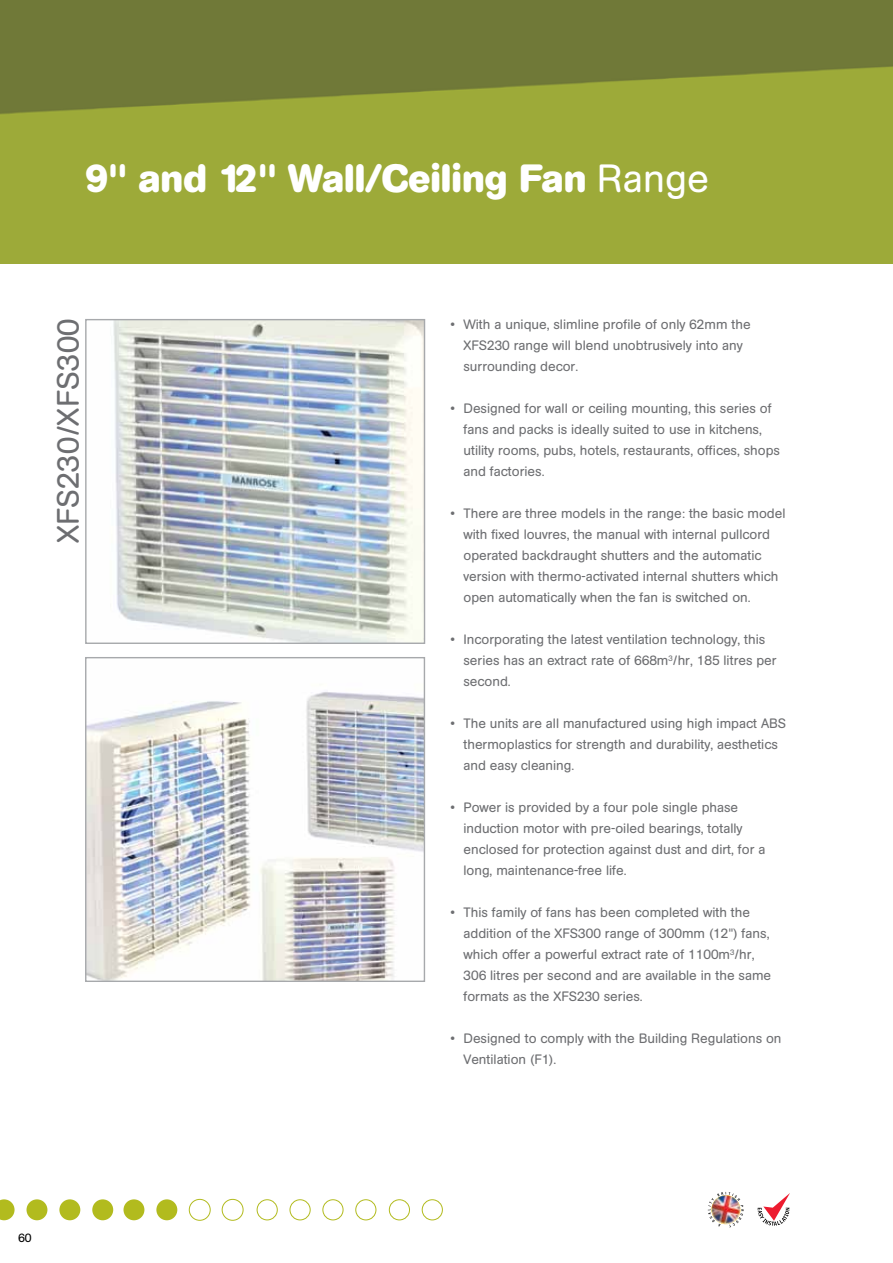
<style>
.page{position:relative;width:893px;height:1263px;background:#fff}
.page>*{position:absolute;margin:0;border:0;box-sizing:border-box;transform-origin:0 0}
.t1{font:700 39px "AG Book Rounded";color:#fff}
.t2{font:30.6px "AG Book Rounded";color:#6d6e71}
.t3{font:13.5px/21px "AG Book Rounded";color:#6d6e71}
.t4{font:12px "AG Book Rounded";color:#000}
.s1{font-weight:400}
</style>
<div class="page">
<svg style="left:708px;top:1192px;width:36px;height:35px"></svg>
<img style="left:710px;top:1195px;width:31px;height:30px">
<svg style="left:758px;top:1193px;width:32px;height:33px"></svg>
<div style="left:123px;top:1199px;width:21px;height:21px;background:#b2bb1e;border-radius:50%"></div>
<div style="left:156px;top:1199px;width:21px;height:21px;background:#b2bb1e;border-radius:50%"></div>
<div style="left:189px;top:1199px;width:22px;height:22px;border:1px solid #b2bb1e;border-radius:50%"></div>
<div style="left:222px;top:1199px;width:21px;height:22px;border:1px solid #b2bb1e;border-radius:50%"></div>
<div style="left:257px;top:1199px;width:21px;height:21px;border:1px solid #b2bb1e;border-radius:50%"></div>
<div style="left:290px;top:1199px;width:21px;height:21px;border:1px solid #b2bb1e;border-radius:50%"></div>
<div style="left:322px;top:1199px;width:21px;height:21px;border:1px solid #b2bb1e;border-radius:50%"></div>
<div style="left:355px;top:1199px;width:21px;height:21px;border:1px solid #b2bb1e;border-radius:50%"></div>
<svg style="left:0;top:1199px;width:15px;height:21px"></svg>
<div style="left:27px;top:1199px;width:20px;height:21px;background:#b2bb1e;border-radius:50%"></div>
<div style="left:59px;top:1199px;width:21px;height:21px;background:#b2bb1e;border-radius:50%"></div>
<div style="left:92px;top:1199px;width:21px;height:21px;background:#b2bb1e;border-radius:50%"></div>
<div style="left:389px;top:1199px;width:21px;height:21px;border:1px solid #b2bb1e;border-radius:50%"></div>
<div style="left:422px;top:1199px;width:21px;height:21px;border:1px solid #b2bb1e;border-radius:50%"></div>
<img style="left:0;top:0;width:893px;height:263px">
<img style="left:113px;top:321px;width:310px;height:321px">
<div style="left:85px;top:319px;width:340px;height:325px;border:1px solid #a7a9ac"></div>
<img style="left:87px;top:692px;width:336px;height:288px">
<div style="left:85px;top:657px;width:340px;height:325px;border:1px solid #a7a9ac"></div>
<h1 class="t1" style="left:85px;top:156px;width:625px">9" and 12" Wall/Ceiling Fan <span class="s1">Range</span></h1>
<h2 class="t2" style="left:51px;top:543px;width:226px;rotate:-90deg">XFS230/XFS300</h2>
<p class="t3" style="left:463px;top:314px;width:289px;text-indent:-13px">• With a unique, slimline profile of only 62mm the<br>XFS230 range will blend unobtrusively into any surrounding decor.</p>
<p class="t3" style="left:463px;top:398px;width:318px;text-indent:-13px">• Designed for wall or ceiling mounting, this series of fans and packs is ideally suited to use in kitchens, utility rooms, pubs, hotels, restaurants, offices, shops and factories.</p>
<p class="t3" style="left:463px;top:503px;width:323px;text-indent:-13px">• There are three models in the range: the basic model with fixed louvres, the manual with internal pullcord operated backdraught shutters and the automatic version with thermo-activated internal shutters which open automatically when the fan is switched on.</p>
<p class="t3" style="left:463px;top:629px;width:315px;text-indent:-13px">• Incorporating the latest ventilation technology, this series has an extract rate of 668m<sup>3</sup>/hr, 185 litres per second.</p>
<p class="t3" style="left:463px;top:713px;width:324px;text-indent:-13px">• The units are all manufactured using high impact ABS thermoplastics for strength and durability, aesthetics and easy cleaning.</p>
<p class="t3" style="left:463px;top:797px;width:304px;text-indent:-13px">• Power is provided by a four pole single phase induction motor with pre-oiled bearings, totally enclosed for protection against dust and dirt, for a long, maintenance-free life.</p>
<p class="t3" style="left:463px;top:902px;width:309px;text-indent:-13px">• This family of fans has been completed with the addition of the XFS300 range of 300mm (12") fans, which offer a powerful extract rate of 1100m<sup>3</sup>/hr, 306 litres per second and are available in the same formats as the XFS230 series.</p>
<p class="t3" style="left:463px;top:1028px;width:319px;text-indent:-13px">• Designed to comply with the Building Regulations on<br>Ventilation (F1).</p>
<p class="t4" style="left:18px;top:1231px;width:15px">60</p>
</div>
